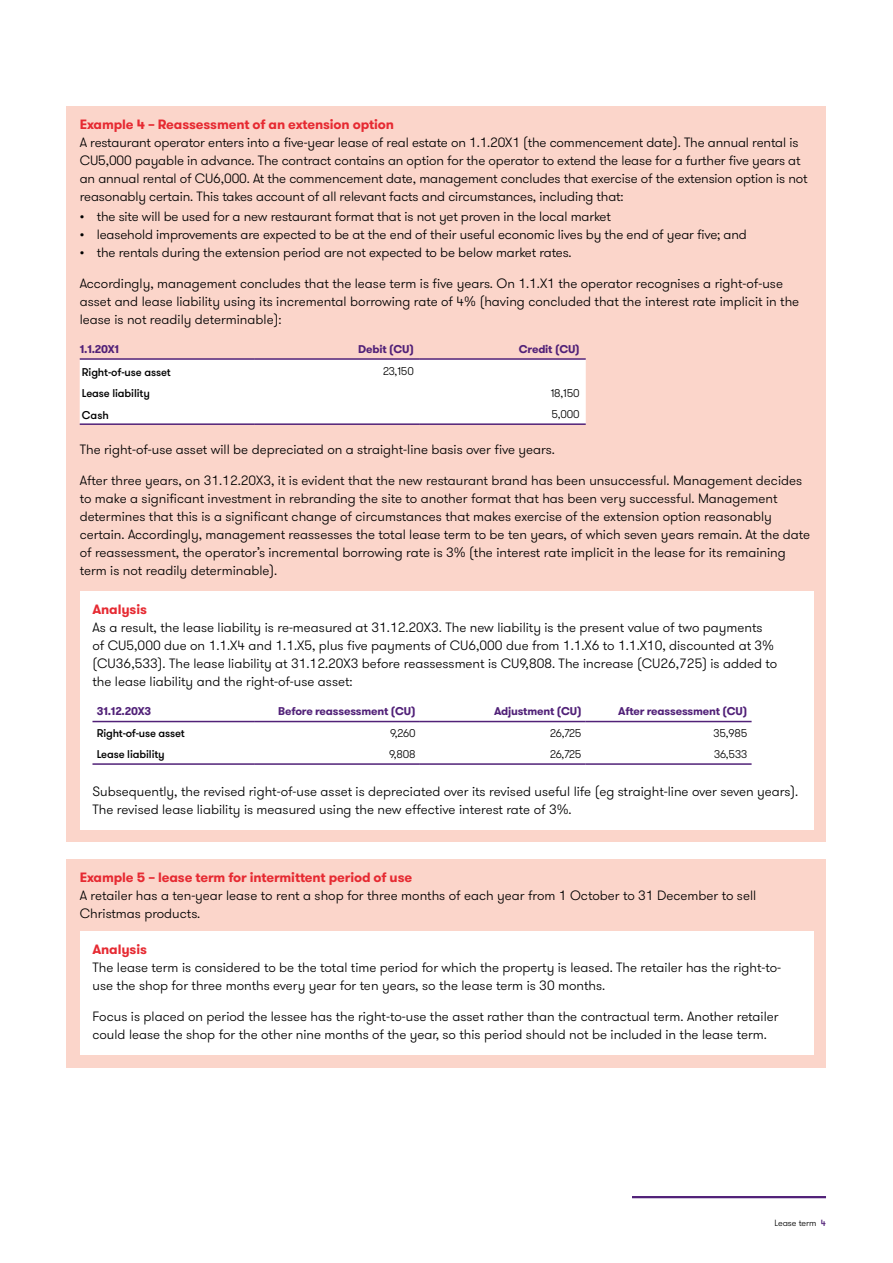
<style>
.page{position:relative;width:893px;height:1263px;background:#fff}
.page>*{position:absolute;margin:0;border:0;box-sizing:border-box;transform-origin:0 0}
.t1{font:300 13.5px/18px "GT Walsheim Pro";color:#000}
.t2{font:700 13.5px "GT Walsheim Pro";letter-spacing:-.01em;color:#e62a32}
.t3{font:700 11.25px "GT Walsheim Pro";letter-spacing:-.015em;color:#512178}
.t4{font:500 11.25px "GT Walsheim Pro";letter-spacing:-.01em;color:#000}
.t5{font:300 11.25px "GT Walsheim Pro";letter-spacing:-.01em;color:#000}
.t6{font:300 9px "GT Walsheim Pro";letter-spacing:-.01em;color:#000}
.s1{font-weight:500;color:#512178}
</style>
<div class="page">
<hr style="left:632px;top:1196px;width:194px;height:2px;background:#512178">
<div style="left:67px;top:106px;width:759px;height:736px;background:#fbd5ca"></div>
<div style="left:80px;top:591px;width:733px;height:238px;background:#fff"></div>
<div style="left:67px;top:859px;width:759px;height:208px;background:#fbd5ca"></div>
<div style="left:80px;top:931px;width:733px;height:123px;background:#fff"></div>
<svg style="left:92px;top:722px;width:660px;height:1px"></svg>
<hr style="left:92px;top:721px;width:162px;height:1px;background:#512178">
<hr style="left:254px;top:721px;width:166px;height:1px;background:#512178">
<hr style="left:420px;top:721px;width:166px;height:1px;background:#512178">
<hr style="left:586px;top:721px;width:166px;height:1px;background:#512178">
<hr style="left:92px;top:763px;width:162px;height:2px;background:#512178">
<hr style="left:254px;top:763px;width:166px;height:2px;background:#512178">
<hr style="left:420px;top:763px;width:166px;height:2px;background:#512178">
<hr style="left:586px;top:763px;width:166px;height:2px;background:#512178">
<div style="left:80px;top:360px;width:506px;height:63px;background:#fff"></div>
<hr style="left:80px;top:358px;width:174px;height:2px;background:#512178">
<hr style="left:254px;top:358px;width:166px;height:2px;background:#512178">
<hr style="left:420px;top:358px;width:166px;height:2px;background:#512178">
<hr style="left:80px;top:423px;width:174px;height:2px;background:#512178">
<hr style="left:254px;top:423px;width:166px;height:2px;background:#512178">
<hr style="left:420px;top:423px;width:166px;height:2px;background:#512178">
<p class="t2" style="left:80px;top:116px;width:316px">Example 4 – Reassessment of an extension option</p>
<p class="t1" style="left:80px;top:134px;width:729px">A restaurant operator enters into a five-year lease of real estate on 1.1.20X1 (the commencement date). The annual rental is CU5,000 payable in advance. The contract contains an option for the operator to extend the lease for a further five years at an annual rental of CU6,000. At the commencement date, management concludes that exercise of the extension option is not reasonably certain. This takes account of all relevant facts and circumstances, including that:</p>
<p class="t1" style="left:80px;top:208px;width:533px">• the site will be used for a new restaurant format that is not yet proven in the local market</p>
<p class="t1" style="left:80px;top:226px;width:669px">• leasehold improvements are expected to be at the end of their useful economic lives by the end of year five; and</p>
<p class="t1" style="left:80px;top:244px;width:493px">• the rentals during the extension period are not expected to be below market rates.</p>
<p class="t1" style="left:80px;top:275px;width:721px">Accordingly, management concludes that the lease term is five years. On 1.1.X1 the operator recognises a right-of-use asset and lease liability using its incremental borrowing rate of 4% (having concluded that the interest rate implicit in the lease is not readily determinable):</p>
<p class="t3" style="left:80px;top:341px;width:41px">1.1.20X1</p>
<p class="t3" style="left:358px;top:341px;width:57px">Debit (CU)</p>
<p class="t3" style="left:519px;top:341px;width:62px">Credit (CU)</p>
<p class="t4" style="left:82px;top:365px;width:91px">Right-of-use asset</p>
<p class="t5" style="left:383px;top:364px;width:32px">23,150</p>
<p class="t4" style="left:82px;top:386px;width:70px">Lease liability</p>
<p class="t5" style="left:551px;top:385px;width:31px">18,150</p>
<p class="t4" style="left:82px;top:408px;width:29px">Cash</p>
<p class="t5" style="left:551px;top:407px;width:30px">5,000</p>
<p class="t1" style="left:80px;top:441px;width:477px">The right-of-use asset will be depreciated on a straight-line basis over five years.</p>
<p class="t1" style="left:80px;top:472px;width:732px">After three years, on 31.12.20X3, it is evident that the new restaurant brand has been unsuccessful. Management decides to make a significant investment in rebranding the site to another format that has been very successful. Management determines that this is a significant change of circumstances that makes exercise of the extension option reasonably certain. Accordingly, management reassesses the total lease term to be ten years, of which seven years remain. At the date of reassessment, the operator’s incremental borrowing rate is 3% (the interest rate implicit in the lease for its remaining term is not readily determinable).</p>
<p class="t2" style="left:92px;top:600px;width:56px">Analysis</p>
<p class="t1" style="left:92px;top:619px;width:686px">As a result, the lease liability is re-measured at 31.12.20X3. The new liability is the present value of two payments of CU5,000 due on 1.1.X4 and 1.1.X5, plus five payments of CU6,000 due from 1.1.X6 to 1.1.X10, discounted at 3% (CU36,533). The lease liability at 31.12.20X3 before reassessment is CU9,808. The increase (CU26,725) is added to the lease liability and the right-of-use asset:</p>
<p class="t3" style="left:97px;top:704px;width:56px">31.12.20X3</p>
<p class="t3" style="left:278px;top:704px;width:139px">Before reassessment (CU)</p>
<p class="t3" style="left:494px;top:704px;width:89px">Adjustment (CU)</p>
<p class="t3" style="left:618px;top:704px;width:131px">After reassessment (CU)</p>
<p class="t4" style="left:97px;top:726px;width:90px">Right-of-use asset</p>
<p class="t5" style="left:390px;top:726px;width:27px">9,260</p>
<p class="t5" style="left:550px;top:726px;width:33px">26,725</p>
<p class="t5" style="left:713px;top:726px;width:35px">35,985</p>
<p class="t4" style="left:97px;top:747px;width:70px">Lease liability</p>
<p class="t5" style="left:389px;top:747px;width:28px">9,808</p>
<p class="t5" style="left:550px;top:747px;width:33px">26,725</p>
<p class="t5" style="left:714px;top:747px;width:35px">36,533</p>
<p class="t1" style="left:92px;top:783px;width:707px">Subsequently, the revised right-of-use asset is depreciated over its revised useful life (eg straight-line over seven years).<br>The revised lease liability is measured using the new effective interest rate of 3%.</p>
<p class="t2" style="left:80px;top:868px;width:334px">Example 5 – lease term for intermittent period of use</p>
<p class="t1" style="left:80px;top:886px;width:678px">A retailer has a ten-year lease to rent a shop for three months of each year from 1 October to 31 December to sell<br>Christmas products.</p>
<p class="t2" style="left:92px;top:941px;width:56px">Analysis</p>
<p class="t1" style="left:92px;top:959px;width:690px">The lease term is considered to be the total time period for which the property is leased. The retailer has the right-to&shy;use the shop for three months every year for ten years, so the lease term is 30 months.</p>
<p class="t1" style="left:92px;top:1007px;width:688px">Focus is placed on period the lessee has the right-to-use the asset rather than the contractual term. Another retailer could lease the shop for the other nine months of the year, so this period should not be included in the lease term.</p>
<p class="t6" style="left:775px;top:1217px;width:53px">Lease term <span class="s1">4</span></p>
</div>
